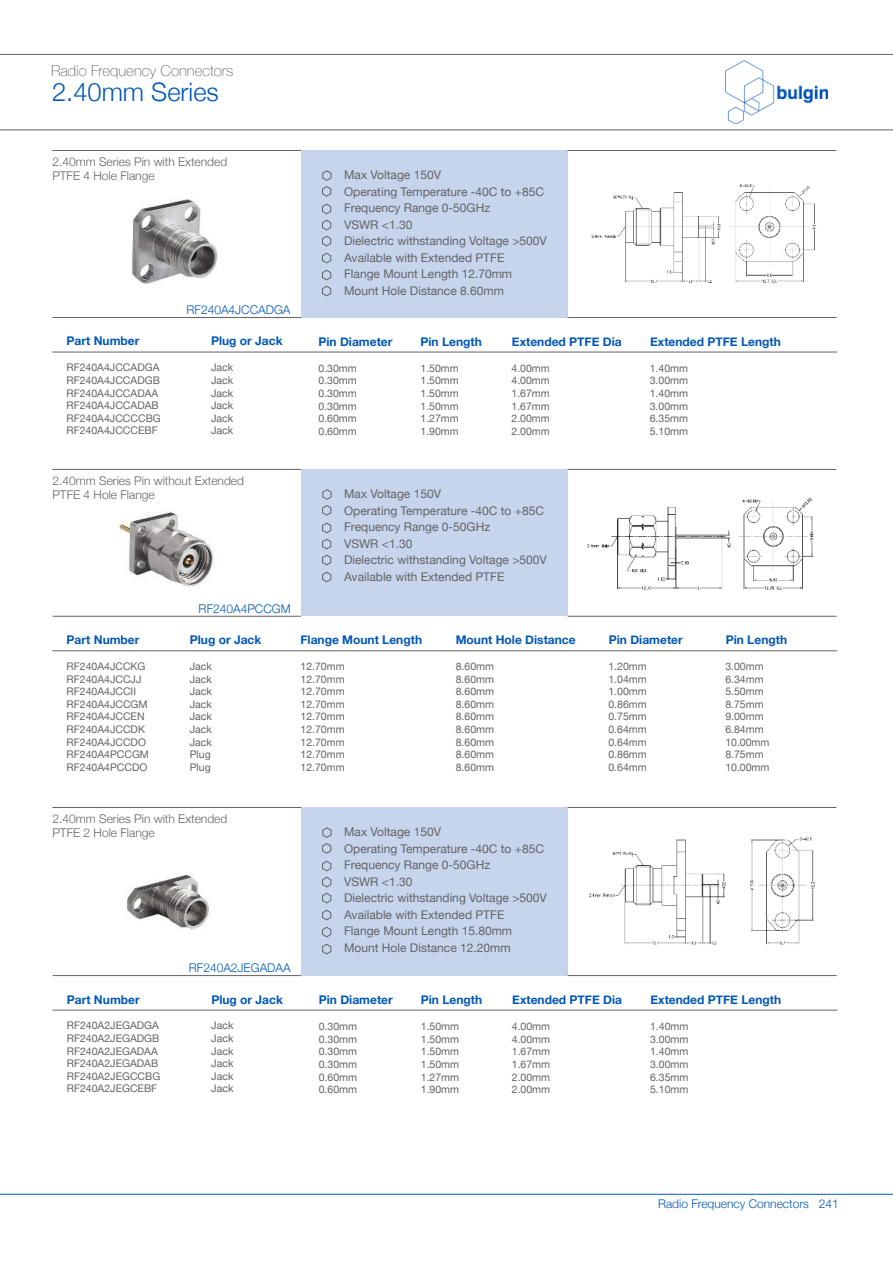
<style>
.page{position:relative;width:893px;height:1263px;background:#fff}
.page>*{position:absolute;margin:0;border:0;box-sizing:border-box;transform-origin:0 0}
.t1{font:300 25.5px "Helvetica Neue";color:#0057b8}
.t2{font:100 15px "Helvetica Neue";color:#626366}
.t3{font:12px/16.5px "Helvetica Neue";color:#626366}
.t4{font:700 12px "Helvetica Neue";color:#0057b8}
.t5{font:300 12px/14.4px "Helvetica Neue";color:#626366}
.t6{font:300 12px "Helvetica Neue";color:#0057b8}
.t7{font:10.5px/12.6px "Helvetica Neue";color:#626366;text-align:justify}
</style>
<div class="page">
<img style="left:726px;top:61px;width:101px;height:63px">
<hr style="left:0;top:54px;width:893px;height:1px;background:#626366">
<hr style="left:0;top:129px;width:893px;height:1px;background:#626366">
<hr style="left:0;top:1194px;width:893px;height:1px;background:#0057b8">
<img style="left:52px;top:510px;width:242px;height:107px">
<div style="left:301px;top:469px;width:267px;height:147px;background:#c6d4ec"></div>
<hr style="left:568px;top:469px;width:268px;height:1px;background:#626366">
<hr style="left:53px;top:616px;width:248px;height:1px;background:#626366">
<hr style="left:568px;top:616px;width:269px;height:1px;background:#626366">
<hr style="left:52px;top:469px;width:249px;height:1px;background:#626366">
<svg style="left:322px;top:489px;width:10px;height:27px"></svg>
<img style="left:587px;top:497px;width:227px;height:94px">
<hr style="left:52px;top:650px;width:785px;height:1px;background:#626366">
<svg style="left:322px;top:522px;width:10px;height:61px"></svg>
<img style="left:52px;top:198px;width:166px;height:120px">
<div style="left:301px;top:150px;width:266px;height:167px;background:#c6d4ec"></div>
<hr style="left:567px;top:150px;width:269px;height:1px;background:#626366">
<hr style="left:53px;top:317px;width:248px;height:1px;background:#626366">
<hr style="left:567px;top:317px;width:270px;height:1px;background:#626366">
<hr style="left:52px;top:150px;width:249px;height:1px;background:#626366">
<svg style="left:322px;top:170px;width:10px;height:27px"></svg>
<img style="left:591px;top:184px;width:225px;height:99px">
<hr style="left:52px;top:352px;width:785px;height:1px;background:#626366">
<img style="left:52px;top:873px;width:157px;height:103px">
<div style="left:301px;top:807px;width:267px;height:168px;background:#c6d4ec"></div>
<hr style="left:568px;top:807px;width:268px;height:1px;background:#626366">
<hr style="left:53px;top:975px;width:248px;height:1px;background:#626366">
<hr style="left:568px;top:975px;width:269px;height:1px;background:#626366">
<hr style="left:52px;top:807px;width:249px;height:1px;background:#626366">
<svg style="left:322px;top:827px;width:10px;height:27px"></svg>
<img style="left:590px;top:837px;width:225px;height:108px">
<svg style="left:322px;top:203px;width:10px;height:94px"></svg>
<svg style="left:322px;top:860px;width:10px;height:95px"></svg>
<hr style="left:53px;top:1010px;width:785px;height:1px;background:#626366">
<h2 class="t2" style="left:51px;top:65px;width:184px">Radio Frequency Connectors</h2>
<h1 class="t1" style="left:52px;top:71px;width:168px">2.40mm Series</h1>
<p class="t5" style="left:52px;top:153px;width:176px">2.40mm Series Pin with Extended<br>PTFE 4 Hole Flange</p>
<p class="t6" style="left:187px;top:300px;width:105px">RF240A4JCCADGA</p>
<p class="t4" style="left:67px;top:337px;width:74px">Part Number</p>
<p class="t4" style="left:211px;top:337px;width:73px">Plug or Jack</p>
<p class="t7" style="left:211px;top:362px;width:24px">Jack Jack Jack Jack Jack Jack</p>
<p class="t7" style="left:67px;top:362px;width:96px;text-align:left">RF240A4JCCADGA<br>RF240A4JCCADGB<br>RF240A4JCCADAA<br>RF240A4JCCADAB<br>RF240A4JCCCCBG<br>RF240A4JCCCEBF</p>
<p class="t3" style="left:344px;top:168px;width:204px">Max Voltage 150V<br>Operating Temperature -40C to +85C<br>Frequency Range 0-50GHz<br>VSWR &lt;1.30<br>Dielectric withstanding Voltage &gt;500V<br>Available with Extended PTFE<br>Flange Mount Length 12.70mm<br>Mount Hole Distance 8.60mm</p>
<p class="t4" style="left:318px;top:337px;width:75px">Pin Diameter</p>
<p class="t7" style="left:318px;top:363px;width:40px">0.30mm 0.30mm 0.30mm 0.30mm 0.60mm 0.60mm</p>
<p class="t4" style="left:421px;top:337px;width:63px">Pin Length</p>
<p class="t7" style="left:421px;top:363px;width:40px">1.50mm 1.50mm 1.50mm 1.50mm 1.27mm 1.90mm</p>
<p class="t4" style="left:512px;top:337px;width:111px">Extended PTFE Dia</p>
<p class="t7" style="left:512px;top:363px;width:40px">4.00mm 4.00mm 1.67mm 1.67mm 2.00mm 2.00mm</p>
<p class="t4" style="left:650px;top:337px;width:132px">Extended PTFE Length</p>
<p class="t7" style="left:650px;top:363px;width:40px">1.40mm 3.00mm 1.40mm 3.00mm 6.35mm 5.10mm</p>
<p class="t5" style="left:52px;top:472px;width:193px">2.40mm Series Pin without Extended<br>PTFE 4 Hole Flange</p>
<p class="t6" style="left:199px;top:598px;width:93px">RF240A4PCCGM</p>
<p class="t4" style="left:67px;top:635px;width:74px">Part Number</p>
<p class="t4" style="left:190px;top:635px;width:73px">Plug or Jack</p>
<p class="t7" style="left:190px;top:661px;width:24px">Jack Jack Jack Jack Jack Jack Jack Plug Plug</p>
<p class="t7" style="left:67px;top:661px;width:84px;text-align:left">RF240A4JCCKG<br>RF240A4JCCJJ<br>RF240A4JCCII<br>RF240A4JCCGM<br>RF240A4JCCEN<br>RF240A4JCCDK<br>RF240A4JCCDO<br>RF240A4PCCGM<br>RF240A4PCCDO</p>
<p class="t3" style="left:344px;top:487px;width:204px">Max Voltage 150V<br>Operating Temperature -40C to +85C<br>Frequency Range 0-50GHz<br>VSWR &lt;1.30<br>Dielectric withstanding Voltage &gt;500V<br>Available with Extended PTFE</p>
<p class="t4" style="left:301px;top:636px;width:123px">Flange Mount Length</p>
<p class="t7" style="left:301px;top:661px;width:46px">12.70mm 12.70mm 12.70mm 12.70mm 12.70mm 12.70mm 12.70mm 12.70mm 12.70mm</p>
<p class="t4" style="left:456px;top:636px;width:121px">Mount Hole Distance</p>
<p class="t7" style="left:456px;top:661px;width:40px">8.60mm 8.60mm 8.60mm 8.60mm 8.60mm 8.60mm 8.60mm 8.60mm 8.60mm</p>
<p class="t4" style="left:609px;top:636px;width:75px">Pin Diameter</p>
<p class="t7" style="left:608px;top:661px;width:40px">1.20mm 1.04mm 1.00mm 0.86mm 0.75mm 0.64mm 0.64mm 0.86mm 0.64mm</p>
<p class="t4" style="left:726px;top:636px;width:63px">Pin Length</p>
<p class="t7" style="left:725px;top:661px;width:46px;text-align:left">3.00mm<br>6.34mm<br>5.50mm<br>8.75mm<br>9.00mm<br>6.84mm<br>10.00mm<br>8.75mm<br>10.00mm</p>
<p class="t5" style="left:52px;top:810px;width:176px">2.40mm Series Pin with Extended<br>PTFE 2 Hole Flange</p>
<p class="t6" style="left:189px;top:958px;width:103px">RF240A2JEGADAA</p>
<p class="t4" style="left:67px;top:995px;width:74px">Part Number</p>
<p class="t4" style="left:211px;top:995px;width:73px">Plug or Jack</p>
<p class="t7" style="left:211px;top:1020px;width:24px">Jack Jack Jack Jack Jack Jack</p>
<p class="t7" style="left:67px;top:1020px;width:95px;text-align:left">RF240A2JEGADGA<br>RF240A2JEGADGB<br>RF240A2JEGADAA<br>RF240A2JEGADAB<br>RF240A2JEGCCBG<br>RF240A2JEGCEBF</p>
<p class="t3" style="left:344px;top:825px;width:204px">Max Voltage 150V<br>Operating Temperature -40C to +85C<br>Frequency Range 0-50GHz<br>VSWR &lt;1.30<br>Dielectric withstanding Voltage &gt;500V<br>Available with Extended PTFE<br>Flange Mount Length 15.80mm<br>Mount Hole Distance 12.20mm</p>
<p class="t4" style="left:319px;top:995px;width:75px">Pin Diameter</p>
<p class="t7" style="left:319px;top:1021px;width:40px">0.30mm 0.30mm 0.30mm 0.30mm 0.60mm 0.60mm</p>
<p class="t4" style="left:421px;top:995px;width:63px">Pin Length</p>
<p class="t7" style="left:421px;top:1021px;width:40px">1.50mm 1.50mm 1.50mm 1.50mm 1.27mm 1.90mm</p>
<p class="t4" style="left:512px;top:995px;width:111px">Extended PTFE Dia</p>
<p class="t7" style="left:512px;top:1021px;width:40px">4.00mm 4.00mm 1.67mm 1.67mm 2.00mm 2.00mm</p>
<p class="t4" style="left:650px;top:995px;width:132px">Extended PTFE Length</p>
<p class="t7" style="left:650px;top:1021px;width:40px">1.40mm 3.00mm 1.40mm 3.00mm 6.35mm 5.10mm</p>
<p class="t6" style="left:658px;top:1194px;width:182px">Radio Frequency Connectors 241</p>
</div>
